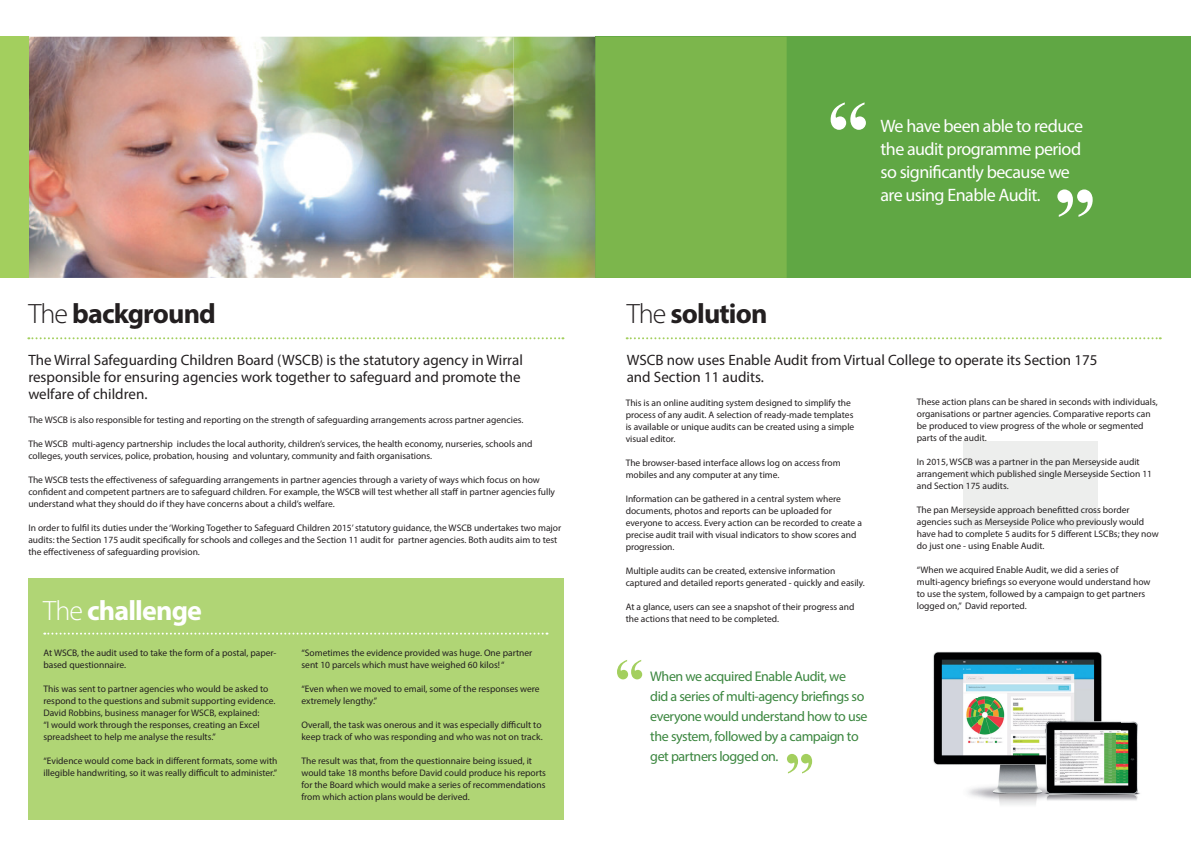
<style>
.page{position:relative;width:1191px;height:842px;background:#fff}
.page>*{position:absolute;margin:0;border:0;box-sizing:border-box;transform-origin:0 0}
.t1{font:700 84px "Times New Roman";color:#fff}
.t2{font:700 60px "Times New Roman";color:#a3cf5e}
.t3{font:700 28px "Myriad Pro";letter-spacing:-.03em;color:#231f20}
.t4{font:700 28px "Myriad Pro";letter-spacing:-.03em;color:#fff}
.t5{font:18px/23px "Myriad Pro";letter-spacing:-.03em;color:#fff}
.t6{font:15px/17px "Myriad Pro";color:#231f20}
.t7{font:14px/20px "Myriad Pro";letter-spacing:-.03em;color:#3b863f}
.t8{font:9.5px/12px "Myriad Pro";color:#231f20}
.s1{font-weight:300}
</style>
<div class="page">
<img style="left:28px;top:37px;width:485px;height:241px">
<div style="left:595px;top:37px;width:596px;height:241px;background:#60a744"></div>
<div style="left:28px;top:578px;width:535px;height:241px;background:#b0d575"></div>
<svg style="left:28px;top:337px;width:535px;height:2px"></svg>
<svg style="left:626px;top:337px;width:534px;height:2px"></svg>
<svg style="left:44px;top:633px;width:503px;height:2px"></svg>
<div style="left:0;top:37px;width:28px;height:241px;background:#a3cf5e"></div>
<div style="left:963px;top:441px;width:134px;height:87px;background:#edeeed"></div>
<img style="left:933px;top:651px;width:207px;height:154px">
<img style="left:513px;top:37px;width:82px;height:241px">
<div style="left:595px;top:37px;width:191px;height:241px;background:#7cb64c"></div>
<h3 class="t3" style="left:28px;top:296px;width:189px"><span class="s1">The</span> background</h3>
<h3 class="t3" style="left:626px;top:296px;width:142px"><span class="s1">The</span> solution</h3>
<h1 class="t1" style="left:827px;top:73px;width:43px">“</h1>
<h3 class="t5" style="left:880px;top:114px;width:204px">We have been able to reduce the audit programme period so significantly because we are using Enable Audit.</h3>
<h1 class="t1" style="left:1096px;top:246px;width:43px;rotate:-180deg">“</h1>
<h3 class="t6" style="left:28px;top:352px;width:496px">The Wirral Safeguarding Children Board (WSCB) is the statutory agency in Wirral responsible for ensuring agencies work together to safeguard and promote the welfare of children.</h3>
<p class="t8" style="left:28px;top:414px;width:496px">The WSCB is also responsible for testing and reporting on the strength of safeguarding arrangements across partner agencies.</p>
<p class="t8" style="left:28px;top:438px;width:505px">The WSCB multi-agency partnership includes the local authority, children’s services, the health economy, nurseries, schools and colleges, youth services, police, probation, housing and voluntary, community and faith organisations.</p>
<p class="t8" style="left:28px;top:474px;width:528px">The WSCB tests the effectiveness of safeguarding arrangements in partner agencies through a variety of ways which focus on how confident and competent partners are to safeguard children. For example, the WSCB will test whether all staff in partner agencies fully understand what they should do if they have concerns about a child’s welfare.</p>
<p class="t8" style="left:28px;top:522px;width:534px">In order to fulfil its duties under the ‘Working Together to Safeguard Children 2015’ statutory guidance, the WSCB undertakes two major audits: the Section 175 audit specifically for schools and colleges and the Section 11 audit for partner agencies. Both audits aim to test the effectiveness of safeguarding provision.</p>
<h3 class="t4" style="left:43px;top:592px;width:160px"><span class="s1">The</span> challenge</h3>
<p class="t8" style="left:43px;top:646px;width:235px">At WSCB, the audit used to take the form of a postal, paper&shy;based questionnaire.</p>
<p class="t8" style="left:43px;top:682px;width:234px">This was sent to partner agencies who would be asked to respond to the questions and submit supporting evidence.<br>David Robbins, business manager for WSCB, explained:<br>“I would work through the responses, creating an Excel spreadsheet to help me analyse the results.”</p>
<p class="t8" style="left:43px;top:754px;width:235px">“Evidence would come back in different formats, some with illegible handwriting, so it was really difficult to administer.”</p>
<p class="t8" style="left:301px;top:646px;width:232px">“Sometimes the evidence provided was huge. One partner sent 10 parcels which must have weighed 60 kilos! “</p>
<p class="t8" style="left:301px;top:682px;width:240px">“Even when we moved to email, some of the responses were extremely lengthy.”</p>
<p class="t8" style="left:301px;top:718px;width:243px">Overall, the task was onerous and it was especially difficult to keep track of who was responding and who was not on track.</p>
<p class="t8" style="left:301px;top:754px;width:246px">The result was that, from the questionnaire being issued, it would take 18 months before David could produce his reports for the Board which would make a series of recommendations from which action plans would be derived.</p>
<h3 class="t6" style="left:626px;top:352px;width:472px">WSCB now uses Enable Audit from Virtual College to operate its Section 175 and Section 11 audits.</h3>
<p class="t8" style="left:625px;top:396px;width:230px">This is an online auditing system designed to simplify the process of any audit. A selection of ready-made templates is available or unique audits can be created using a simple visual editor.</p>
<p class="t8" style="left:625px;top:456px;width:217px">The browser-based interface allows log on access from mobiles and any computer at any time.</p>
<p class="t8" style="left:625px;top:492px;width:238px">Information can be gathered in a central system where documents, photos and reports can be uploaded for everyone to access. Every action can be recorded to create a precise audit trail with visual indicators to show scores and progression.</p>
<p class="t8" style="left:625px;top:564px;width:241px">Multiple audits can be created, extensive information captured and detailed reports generated - quickly and easily.</p>
<p class="t8" style="left:625px;top:600px;width:230px">At a glance, users can see a snapshot of their progress and the actions that need to be completed.</p>
<h2 class="t2" style="left:614px;top:639px;width:31px">“</h2>
<h3 class="t7" style="left:650px;top:666px;width:219px">When we acquired Enable Audit, we did a series of multi-agency briefings so everyone would understand how to use the system, followed by a campaign to get partners logged on.</h3>
<h2 class="t2" style="left:814px;top:794px;width:31px;rotate:-180deg">“</h2>
<p class="t8" style="left:917px;top:396px;width:242px">These action plans can be shared in seconds with individuals, organisations or partner agencies. Comparative reports can be produced to view progress of the whole or segmented parts of the audit.</p>
<p class="t8" style="left:917px;top:456px;width:237px">In 2015, WSCB was a partner in the pan Merseyside audit arrangement which published single Merseyside Section 11 and Section 175 audits.</p>
<p class="t8" style="left:917px;top:504px;width:243px">The pan Merseyside approach benefitted cross border agencies such as Merseyside Police who previously would have had to complete 5 audits for 5 different LSCBs; they now do just one - using Enable Audit.</p>
<p class="t8" style="left:917px;top:564px;width:235px">“When we acquired Enable Audit, we did a series of multi-agency briefings so everyone would understand how to use the system, followed by a campaign to get partners logged on,” David reported.</p>
</div>
